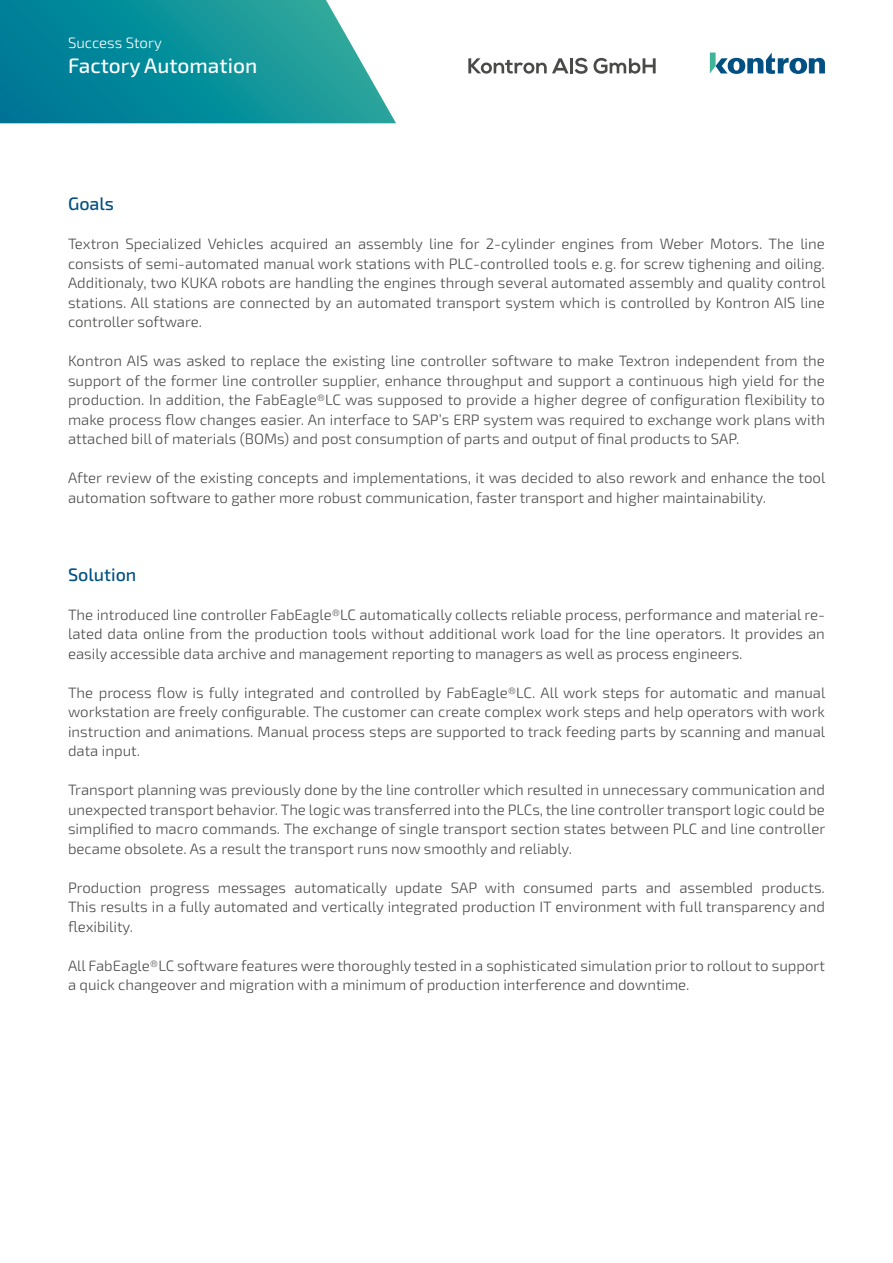
<style>
.page{position:relative;width:893px;height:1263px;background:#fff}
.page>*{position:absolute;margin:0;border:0;box-sizing:border-box;transform-origin:0 0}
.t1{font:500 21px "Sn T";color:#fff}
.t2{font:500 18px "Sn T";color:#005083}
.t3{font:300 15px/19.5px "Sn T";color:#4a4a49;text-align:justify}
.t4{font:300 15px "Sn T";color:#fff}
</style>
<div class="page">
<svg style="left:0;top:0;width:396px;height:123px;background:#1f97a1"></svg>
<svg style="left:710px;top:53px;width:115px;height:21px"></svg>
<svg style="left:468px;top:58px;width:188px;height:16px"></svg>
<p class="t4" style="left:68px;top:34px;width:95px">Success Story</p>
<h1 class="t1" style="left:68px;top:54px;width:191px">Factory Automation</h1>
<p class="t2" style="left:68px;top:193px;width:48px">Goals</p>
<p class="t3" style="left:68px;top:234px;width:759px">Textron Specialized Vehicles acquired an assembly line for 2-cylinder engines from Weber Motors. The line consists of semi-automated manual work stations with PLC-controlled tools e.g. for screw tighening and oiling.<br>Additionaly, two KUKA robots are handling the engines through several automated assembly and quality control stations. All stations are connected by an automated transport system which is controlled by Kontron AIS line controller software.</p>
<p class="t3" style="left:68px;top:351px;width:758px">Kontron AIS was asked to replace the existing line controller software to make Textron independent from the support of the former line controller supplier, enhance throughput and support a continuous high yield for the production. In addition, the FabEagle®LC was supposed to provide a higher degree of configuration flexibility to make process flow changes easier. An interface to SAP’s ERP system was required to exchange work plans with attached bill of materials (BOMs) and post consumption of parts and output of final products to SAP.</p>
<p class="t3" style="left:68px;top:468px;width:759px">After review of the existing concepts and implementations, it was decided to also rework and enhance the tool automation software to gather more robust communication, faster transport and higher maintainability.</p>
<p class="t2" style="left:68px;top:564px;width:70px">Solution</p>
<p class="t3" style="left:68px;top:605px;width:758px">The introduced line controller FabEagle®LC automatically collects reliable process, performance and material re&shy;lated data online from the production tools without additional work load for the line operators. It provides an easily accessible data archive and management reporting to managers as well as process engineers.</p>
<p class="t3" style="left:68px;top:683px;width:759px">The process flow is fully integrated and controlled by FabEagle®LC. All work steps for automatic and manual workstation are freely configurable. The customer can create complex work steps and help operators with work instruction and animations. Manual process steps are supported to track feeding parts by scanning and manual data input.</p>
<p class="t3" style="left:68px;top:780px;width:759px">Transport planning was previously done by the line controller which resulted in unnecessary communication and unexpected transport behavior. The logic was transferred into the PLCs, the line controller transport logic could be simplified to macro commands. The exchange of single transport section states between PLC and line controller became obsolete. As a result the transport runs now smoothly and reliably.</p>
<p class="t3" style="left:68px;top:878px;width:758px">Production progress messages automatically update SAP with consumed parts and assembled products.<br>This results in a fully automated and vertically integrated production IT environment with full transparency and flexibility.</p>
<p class="t3" style="left:68px;top:956px;width:758px">All FabEagle®LC software features were thoroughly tested in a sophisticated simulation prior to rollout to support a quick changeover and migration with a minimum of production interference and downtime.</p>
</div>
